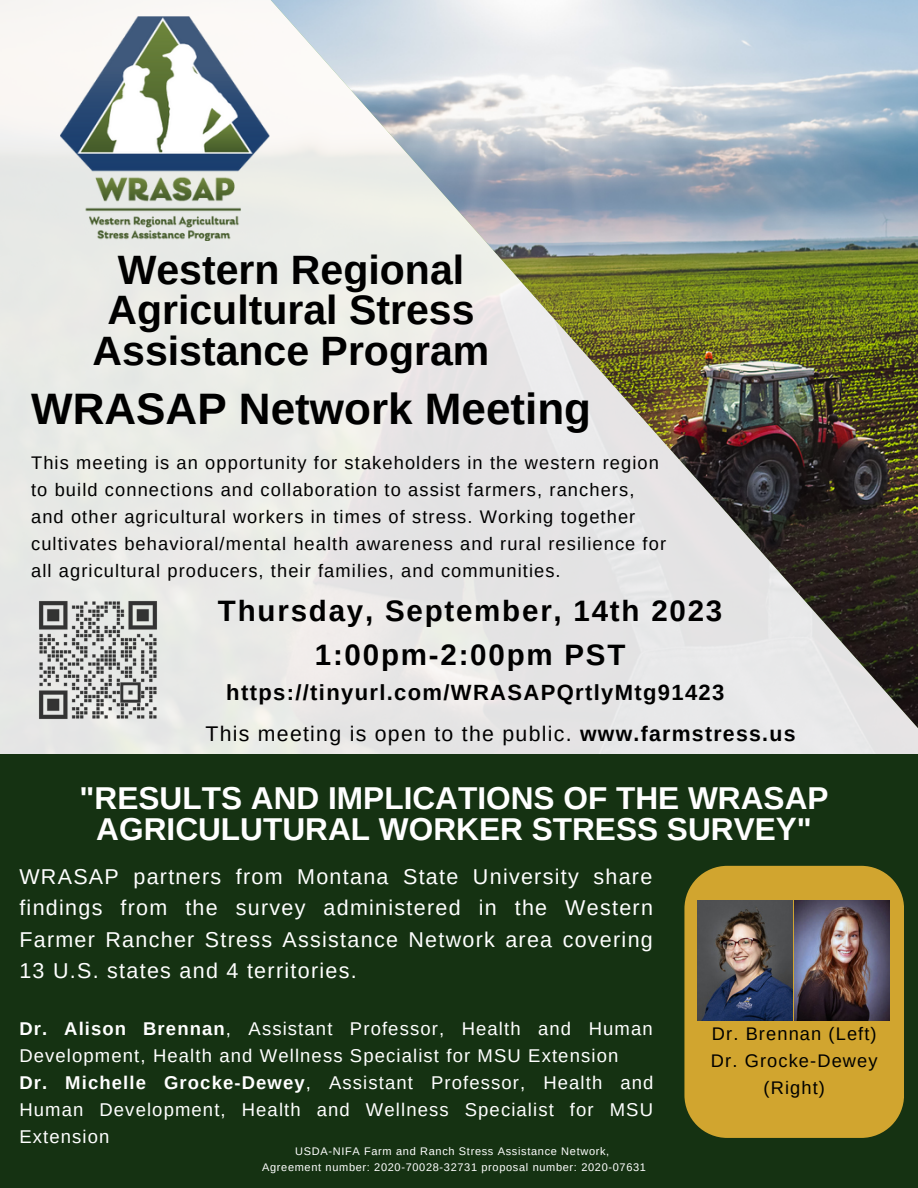
<style>
.page{position:relative;width:918px;height:1188px;background:#fff}
.page>*{position:absolute;margin:0;border:0;box-sizing:border-box;transform-origin:0 0}
.t1{font:700 43.95px "Arimo";color:#000}
.t2{font:700 41.1px/40.5px "Arimo";color:#000;text-align:center}
.t3{font:700 31.65px/31.5px "Arimo";color:#fff;text-align:center}
.t4{font:700 29.55px "Arimo";letter-spacing:.06em;color:#000}
.t5{font:700 22.05px "Arimo";letter-spacing:.06em;color:#000}
.t6{font:21.45px/31.5px "Arimo";letter-spacing:.06em;color:#fff;text-align:justify}
.t7{font:21.3px "Arimo";letter-spacing:.06em;color:#000}
.t8{font:18.45px/27px "Arimo";letter-spacing:.06em;color:#fff}
.t9{font:18.3px/27px "Arimo";letter-spacing:.06em;color:#000;text-align:center}
.t10{font:10.95px "Arimo";letter-spacing:.06em;color:#fff}
.s1{font-weight:700}
</style>
<div class="page">
<img style="left:0;top:0;width:918px;height:754px">
<img style="left:270px;top:0;width:648px;height:728px">
<div style="left:0;top:754px;width:918px;height:434px;background:#153212"></div>
<img style="left:61px;top:16px;width:209px;height:224px">
<div style="left:684px;top:866px;width:220px;height:272px;background:#d1a52f"></div>
<img style="left:697px;top:901px;width:193px;height:120px">
<img style="left:36px;top:598px;width:125px;height:125px">
<p class="t2" style="left:93px;top:249px;width:398px">Western Regional<br>Agricultural Stress<br>Assistance Program</p>
<p class="t1" style="left:31px;top:384px;width:561px">WRASAP Network Meeting</p>
<p class="t9" style="left:31px;top:449px;width:637px;text-align:left">This meeting is an opportunity for stakeholders in the western region to build connections and collaboration to assist farmers, ranchers, and other agricultural workers in times of stress. Working together cultivates behavioral/mental health awareness and rural resilience for all agricultural producers, their families, and communities.</p>
<p class="t4" style="left:218px;top:594px;width:506px">Thursday, September, 14th 2023</p>
<p class="t4" style="left:315px;top:638px;width:312px">1:00pm-2:00pm PST</p>
<p class="t5" style="left:226px;top:680px;width:500px">https://tinyurl.com/WRASAPQrtlyMtg91423</p>
<p class="t7" style="left:205px;top:721px;width:592px">This meeting is open to the public. <span class="s1">www.farmstress.us</span></p>
<p class="t3" style="left:80px;top:782px;width:750px">"RESULTS AND IMPLICATIONS OF THE WRASAP<br>AGRICULUTURAL WORKER STRESS SURVEY"</p>
<p class="t6" style="left:19px;top:861px;width:635px">WRASAP partners from Montana State University share findings from the survey administered in the Western Farmer Rancher Stress Assistance Network area covering 13 U.S. states and 4 territories.</p>
<p class="t8" style="left:19px;top:1015px;width:635px"><span class="s1">Dr. Alison Brennan</span>, Assistant Professor, Health and Human<br>Development, Health and Wellness Specialist for MSU Extension</p>
<p class="t8" style="left:19px;top:1069px;width:636px;text-align:justify"><span class="s1">Dr. Michelle Grocke-Dewey</span>, Assistant Professor, Health and Human Development, Health and Wellness Specialist for MSU Extension</p>
<p class="t10" style="left:295px;top:1145px;width:316px">USDA-NIFA Farm and Ranch Stress Assistance Network,</p>
<p class="t10" style="left:262px;top:1162px;width:385px">Agreement number: 2020-70028-32731 proposal number: 2020-07631</p>
<p class="t9" style="left:712px;top:1020px;width:166px">Dr. Brennan (Left)</p>
<p class="t9" style="left:711px;top:1047px;width:168px">Dr. Grocke-Dewey (Right)</p>
</div>
